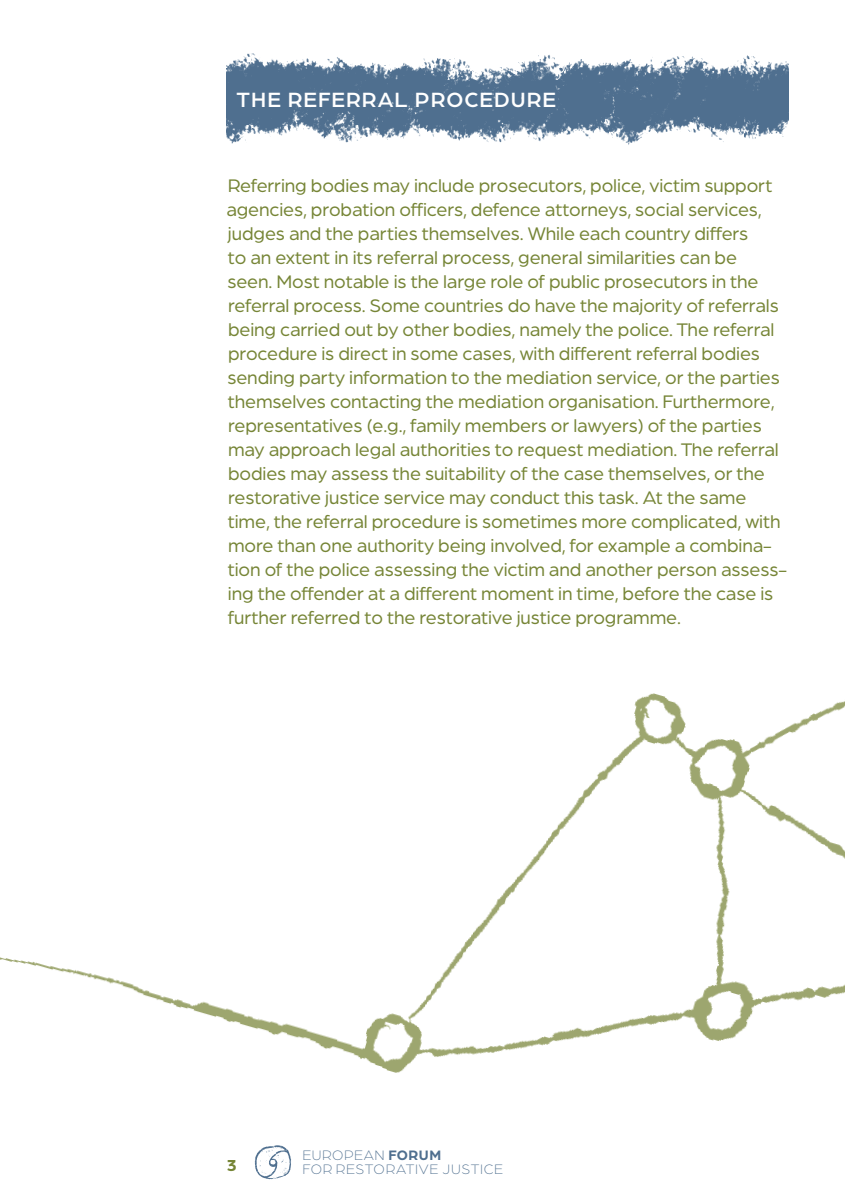
<style>
.page{position:relative;width:845px;height:1202px;background:#fff}
.page>*{position:absolute;margin:0;border:0;box-sizing:border-box;transform-origin:0 0}
.leading{font:500 22px "Arboria";letter-spacing:.05em;color:#fff}
.txt{font:19.4px/24px "Arboria";letter-spacing:-.005em;color:#768536}
.t1{font:700 18px "Arboria";color:#768536}
.t2{font:300 14.6px/13.8px "Arboria";letter-spacing:.04em;color:#4f6f8f}
.s1{font-weight:700}
</style>
<div class="page">
<img style="left:227px;top:53px;width:561px;height:92px">
<img style="left:0;top:693px;width:845px;height:487px">
<p class="leading" style="left:237px;top:85px;width:321px">THE REFERRAL PROCEDURE</p>
<p class="txt" style="left:226px;top:173px;width:562px">Referring bodies may include prosecutors, police, victim support agencies, probation officers, defence attorneys, social services, judges and the parties themselves. While each country differs<br>to an extent in its referral process, general similarities can be<br>seen. Most notable is the large role of public prosecutors in the referral process. Some countries do have the majority of referrals being carried out by other bodies, namely the police. The referral procedure is direct in some cases, with different referral bodies sending party information to the mediation service, or the parties themselves contacting the mediation organisation. Furthermore, representatives (e.g., family members or lawyers) of the parties may approach legal authorities to request mediation. The referral bodies may assess the suitability of the case themselves, or the restorative justice service may conduct this task. At the same time, the referral procedure is sometimes more complicated, with more than one authority being involved, for example a combina&shy;tion of the police assessing the victim and another person assess&shy;ing the offender at a different moment in time, before the case is further referred to the restorative justice programme.</p>
<p class="t1" style="left:227px;top:1151px;width:12px">3</p>
<p class="t2" style="left:302px;top:1148px;width:202px">EUROPEAN <span class="s1">FORUM<br></span>FOR RESTORATIVE JUSTICE</p>
</div>
